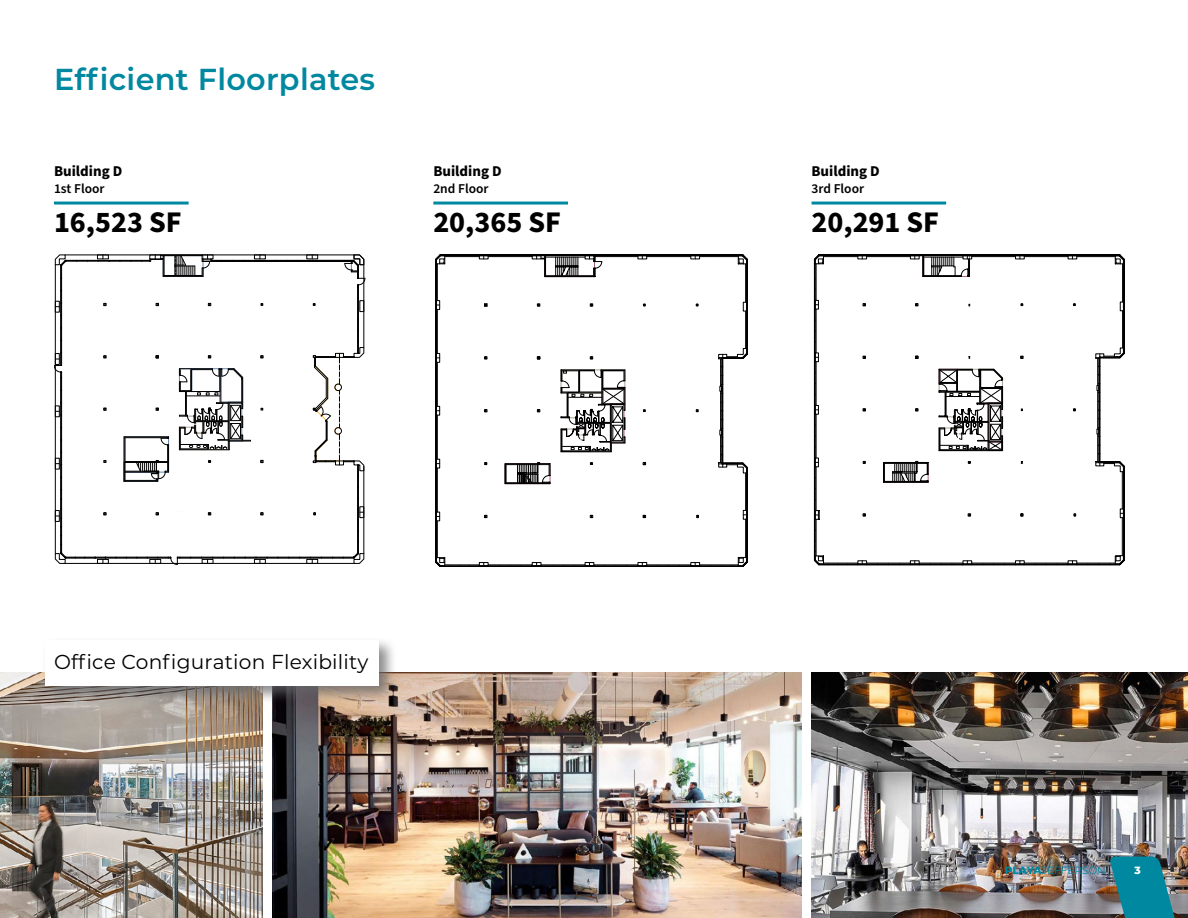
<style>
.page{position:relative;width:1188px;height:918px;background:#fff}
.page>*{position:absolute;margin:0;border:0;box-sizing:border-box;transform-origin:0 0}
.Level_1_Heading{font:600 30.3px "Montserrat";letter-spacing:.01em;color:#0088a0}
.t1{font:700 30px "Source Sans Pro";color:#000}
.Level_1_Heading-2{font:20.25px "Montserrat";letter-spacing:.01em;color:#000}
.t2{font:700 15px "Source Sans Pro";color:#000}
.t3{font:600 13.5px "Source Sans Pro";color:#000}
.t4{font:10.5px "Montserrat";color:#0088a0}
.t5{font:800 10.5px "Montserrat";color:#fff}
.s1{font-weight:800}
</style>
<div class="page">
<svg style="left:532px;top:565px;width:10px;height:2px"></svg>
<svg style="left:585px;top:565px;width:10px;height:2px"></svg>
<svg style="left:637px;top:565px;width:11px;height:2px"></svg>
<svg style="left:435px;top:459px;width:2px;height:10px"></svg>
<svg style="left:435px;top:300px;width:2px;height:116px"></svg>
<svg style="left:435px;top:553px;width:54px;height:14px"></svg>
<svg style="left:435px;top:512px;width:2px;height:10px"></svg>
<svg style="left:435px;top:255px;width:54px;height:14px"></svg>
<svg style="left:732px;top:255px;width:16px;height:16px"></svg>
<svg style="left:746px;top:302px;width:2px;height:10px"></svg>
<svg style="left:690px;top:562px;width:58px;height:5px"></svg>
<hr style="left:747px;top:468px;width:1px;height:94px;background:#000">
<hr style="left:746px;top:468px;width:1px;height:94px;background:#000">
<svg style="left:532px;top:255px;width:14px;height:1px"></svg>
<svg style="left:585px;top:255px;width:21px;height:1px"></svg>
<svg style="left:746px;top:344px;width:2px;height:12px"></svg>
<svg style="left:437px;top:256px;width:309px;height:309px"></svg>
<svg style="left:505px;top:370px;width:121px;height:114px"></svg>
<svg style="left:1068px;top:255px;width:10px;height:2px"></svg>
<svg style="left:910px;top:563px;width:10px;height:3px"></svg>
<svg style="left:962px;top:563px;width:11px;height:3px"></svg>
<svg style="left:1015px;top:563px;width:10px;height:3px"></svg>
<svg style="left:814px;top:458px;width:2px;height:10px"></svg>
<svg style="left:814px;top:405px;width:2px;height:10px"></svg>
<svg style="left:814px;top:353px;width:2px;height:10px"></svg>
<svg style="left:814px;top:300px;width:2px;height:10px"></svg>
<svg style="left:814px;top:551px;width:54px;height:15px"></svg>
<svg style="left:814px;top:255px;width:54px;height:14px"></svg>
<svg style="left:1109px;top:255px;width:16px;height:16px"></svg>
<svg style="left:1123px;top:302px;width:2px;height:10px"></svg>
<svg style="left:1068px;top:560px;width:57px;height:6px"></svg>
<hr style="left:1124px;top:466px;width:1px;height:94px;background:#000">
<hr style="left:1123px;top:467px;width:1px;height:93px;background:#000">
<svg style="left:814px;top:510px;width:2px;height:11px"></svg>
<svg style="left:816px;top:257px;width:307px;height:306px"></svg>
<svg style="left:1073px;top:343px;width:52px;height:68px"></svg>
<svg style="left:888px;top:255px;width:137px;height:227px"></svg>
<img style="left:0;top:673px;width:262px;height:245px">
<img style="left:273px;top:673px;width:529px;height:245px">
<img style="left:811px;top:673px;width:377px;height:245px">
<hr style="left:54px;top:202px;width:135px;height:3px;background:#0088a0">
<div style="left:163px;top:256px;width:40px;height:20px;border:1px solid #6386ae"></div>
<hr style="left:61px;top:265px;width:1px;height:100px;background:#000">
<hr style="left:55px;top:265px;width:1px;height:289px;background:#000">
<hr style="left:65px;top:563px;width:289px;height:1px;background:#000">
<hr style="left:65px;top:255px;width:289px;height:1px;background:#000">
<hr style="left:177px;top:558px;width:177px;height:1px;background:#000">
<hr style="left:177px;top:557px;width:177px;height:1px;background:#000">
<hr style="left:211px;top:261px;width:142px;height:1px;background:#000">
<hr style="left:212px;top:260px;width:97px;height:1px;background:#000">
<hr style="left:61px;top:372px;width:1px;height:181px;background:#000">
<hr style="left:124px;top:481px;width:34px;height:1px;background:#000">
<hr style="left:125px;top:480px;width:32px;height:1px;background:#000">
<div style="left:150px;top:559px;width:11px;height:5px;border:1px solid #000"></div>
<hr style="left:65px;top:558px;width:106px;height:1px;background:#000">
<hr style="left:66px;top:557px;width:105px;height:1px;background:#000">
<div style="left:97px;top:559px;width:12px;height:5px;border:1px solid #000"></div>
<div style="left:55px;top:510px;width:4px;height:12px;border:1px solid #000"></div>
<svg style="left:55px;top:516px;width:6px;height:3px"></svg>
<svg style="left:168px;top:557px;width:13px;height:8px"></svg>
<svg style="left:155px;top:557px;width:4px;height:6px"></svg>
<svg style="left:201px;top:557px;width:12px;height:6px"></svg>
<div style="left:254px;top:559px;width:11px;height:5px;border:1px solid #000"></div>
<svg style="left:256px;top:557px;width:5px;height:6px"></svg>
<hr style="left:125px;top:461px;width:31px;height:1px;background:#000">
<hr style="left:125px;top:462px;width:31px;height:1px;background:#000">
<hr style="left:124px;top:437px;width:45px;height:1px;background:#000">
<hr style="left:125px;top:472px;width:32px;height:1px;background:#000">
<hr style="left:125px;top:471px;width:34px;height:1px;background:#000">
<div style="left:55px;top:458px;width:4px;height:11px;border:1px solid #000"></div>
<div style="left:55px;top:406px;width:4px;height:11px;border:1px solid #000"></div>
<svg style="left:55px;top:411px;width:6px;height:5px"></svg>
<svg style="left:54px;top:353px;width:8px;height:26px"></svg>
<div style="left:55px;top:353px;width:4px;height:12px;border:1px solid #000"></div>
<div style="left:55px;top:301px;width:4px;height:11px;border:1px solid #000"></div>
<svg style="left:55px;top:303px;width:6px;height:4px"></svg>
<hr style="left:66px;top:261px;width:84px;height:1px;background:#000">
<hr style="left:66px;top:260px;width:43px;height:1px;background:#000">
<hr style="left:109px;top:260px;width:41px;height:1px;background:#000">
<svg style="left:98px;top:255px;width:12px;height:5px"></svg>
<div style="left:97px;top:255px;width:12px;height:4px;border:1px solid #000"></div>
<hr style="left:164px;top:275px;width:38px;height:1px;background:#000">
<hr style="left:163px;top:276px;width:40px;height:1px;background:#000">
<svg style="left:149px;top:255px;width:16px;height:21px"></svg>
<svg style="left:202px;top:255px;width:11px;height:21px"></svg>
<svg style="left:254px;top:255px;width:12px;height:5px"></svg>
<div style="left:254px;top:255px;width:11px;height:4px;border:1px solid #000"></div>
<hr style="left:358px;top:465px;width:1px;height:89px;background:#000">
<hr style="left:357px;top:465px;width:1px;height:88px;background:#000">
<hr style="left:364px;top:466px;width:1px;height:88px;background:#000">
<hr style="left:364px;top:265px;width:1px;height:83px;background:#000">
<div style="left:307px;top:559px;width:11px;height:5px;border:1px solid #000"></div>
<svg style="left:310px;top:557px;width:3px;height:6px"></svg>
<div style="left:360px;top:507px;width:4px;height:11px;border:1px solid #000"></div>
<hr style="left:357px;top:285px;width:1px;height:68px;background:#000">
<hr style="left:358px;top:285px;width:1px;height:68px;background:#000">
<div style="left:360px;top:301px;width:4px;height:11px;border:1px solid #000"></div>
<hr style="left:309px;top:260px;width:44px;height:1px;background:#000">
<div style="left:307px;top:255px;width:11px;height:4px;border:1px solid #000"></div>
<svg style="left:353px;top:552px;width:11px;height:12px"></svg>
<svg style="left:55px;top:552px;width:12px;height:12px"></svg>
<svg style="left:55px;top:255px;width:12px;height:12px"></svg>
<svg style="left:341px;top:255px;width:24px;height:33px"></svg>
<svg style="left:124px;top:438px;width:2px;height:43px"></svg>
<svg style="left:313px;top:342px;width:51px;height:135px"></svg>
<svg style="left:175px;top:256px;width:21px;height:19px"></svg>
<svg style="left:136px;top:437px;width:33px;height:44px"></svg>
<svg style="left:179px;top:368px;width:72px;height:82px"></svg>
<hr style="left:433px;top:202px;width:135px;height:3px;background:#0088a0">
<hr style="left:812px;top:202px;width:134px;height:3px;background:#0088a0">
<div style="left:42px;top:637px;width:355px;height:66px;background:#656669;opacity:.75"></div>
<div style="left:45px;top:641px;width:334px;height:45px;background:#fff"></div>
<img style="left:1110px;top:857px;width:78px;height:61px">
<p class="Level_1_Heading" style="left:54px;top:58px;width:323px">Efficient Floorplates</p>
<p class="t2" style="left:54px;top:161px;width:70px">Building D</p>
<p class="t3" style="left:54px;top:179px;width:52px">1st Floor</p>
<p class="t1" style="left:54px;top:202px;width:129px">16,523 SF</p>
<p class="t2" style="left:433px;top:161px;width:70px">Building D</p>
<p class="t3" style="left:433px;top:179px;width:57px">2nd Floor</p>
<p class="t1" style="left:433px;top:202px;width:129px">20,365 SF</p>
<p class="Level_1_Heading-2" style="left:54px;top:648px;width:316px">Office Configuration Flexibility</p>
<p class="t2" style="left:812px;top:161px;width:70px">Building D</p>
<p class="t3" style="left:812px;top:179px;width:54px">3rd Floor</p>
<p class="t1" style="left:812px;top:202px;width:129px">20,291 SF</p>
<p class="t4" style="left:1005px;top:863px;width:102px"><span class="s1">PLAYA</span>JEFFERSON</p>
<p class="t5" style="left:1134px;top:863px;width:8px">3</p>
</div>
